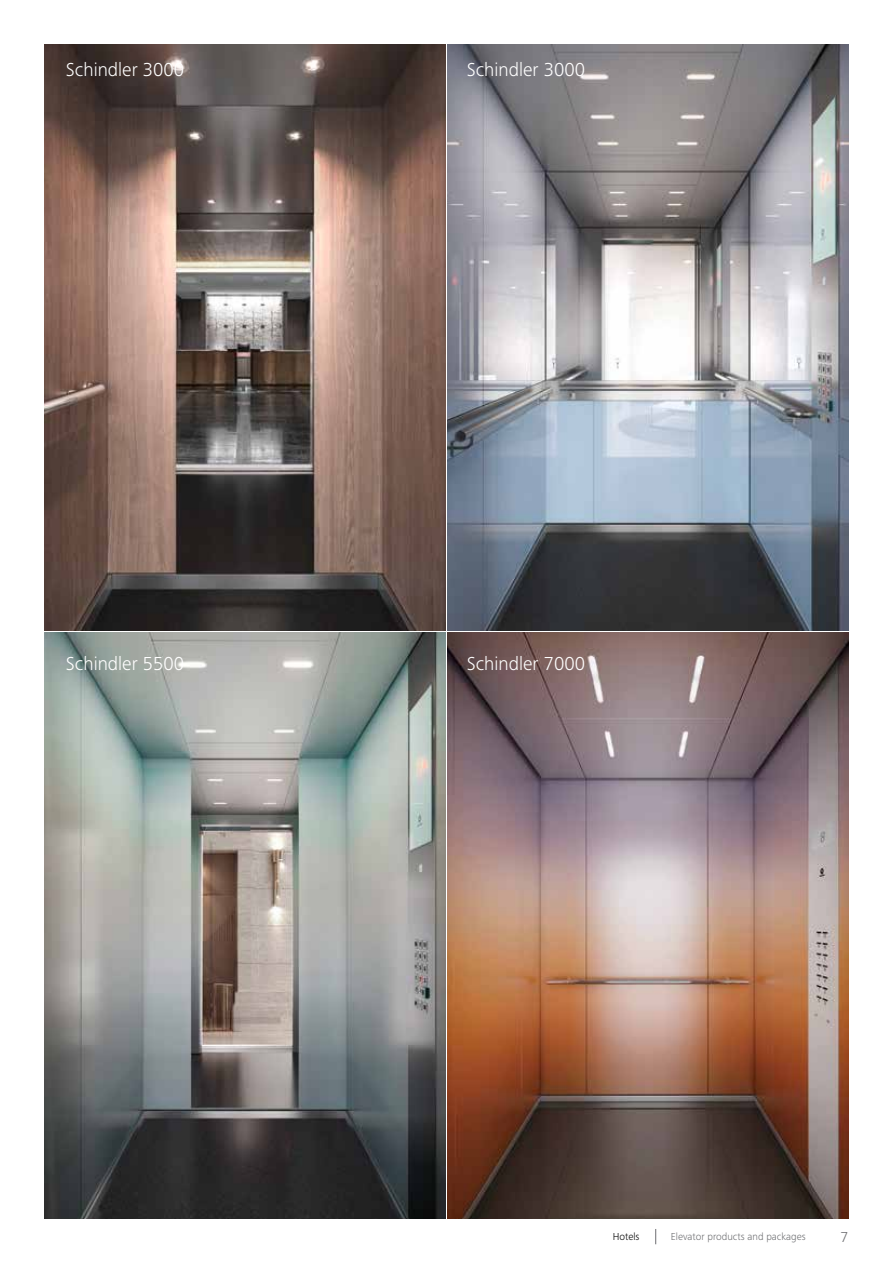
<style>
.page{position:relative;width:893px;height:1263px;background:#fff}
.page>*{position:absolute;margin:0;border:0;box-sizing:border-box;transform-origin:0 0}
.t1{font:300 19.5px "Frutiger Next LTW1 G";color:#fff}
.t2{font:300 15px "Frutiger Next LTW1 G";color:#6d6e71}
.t3{font:300 10.5px "Frutiger Next LTW1 G";color:#6d6e71}
.t4{font:300 10.5px "Frutiger Next LTW1 G";color:#000}
</style>
<div class="page">
<img style="left:448px;top:632px;width:400px;height:586px">
<img style="left:45px;top:45px;width:400px;height:585px">
<img style="left:45px;top:632px;width:400px;height:586px">
<img style="left:448px;top:45px;width:400px;height:585px">
<svg style="left:655px;top:1229px;width:1px;height:15px"></svg>
<p class="t1" style="left:66px;top:58px;width:120px">Schindler 3000</p>
<p class="t1" style="left:467px;top:58px;width:120px">Schindler 3000</p>
<p class="t1" style="left:66px;top:652px;width:120px">Schindler 5500</p>
<p class="t1" style="left:467px;top:652px;width:120px">Schindler 7000</p>
<p class="t4" style="left:613px;top:1231px;width:28px">Hotels</p>
<p class="t3" style="left:671px;top:1231px;width:136px">Elevator products and packages</p>
<p class="t2" style="left:840px;top:1228px;width:9px">7</p>
</div>
